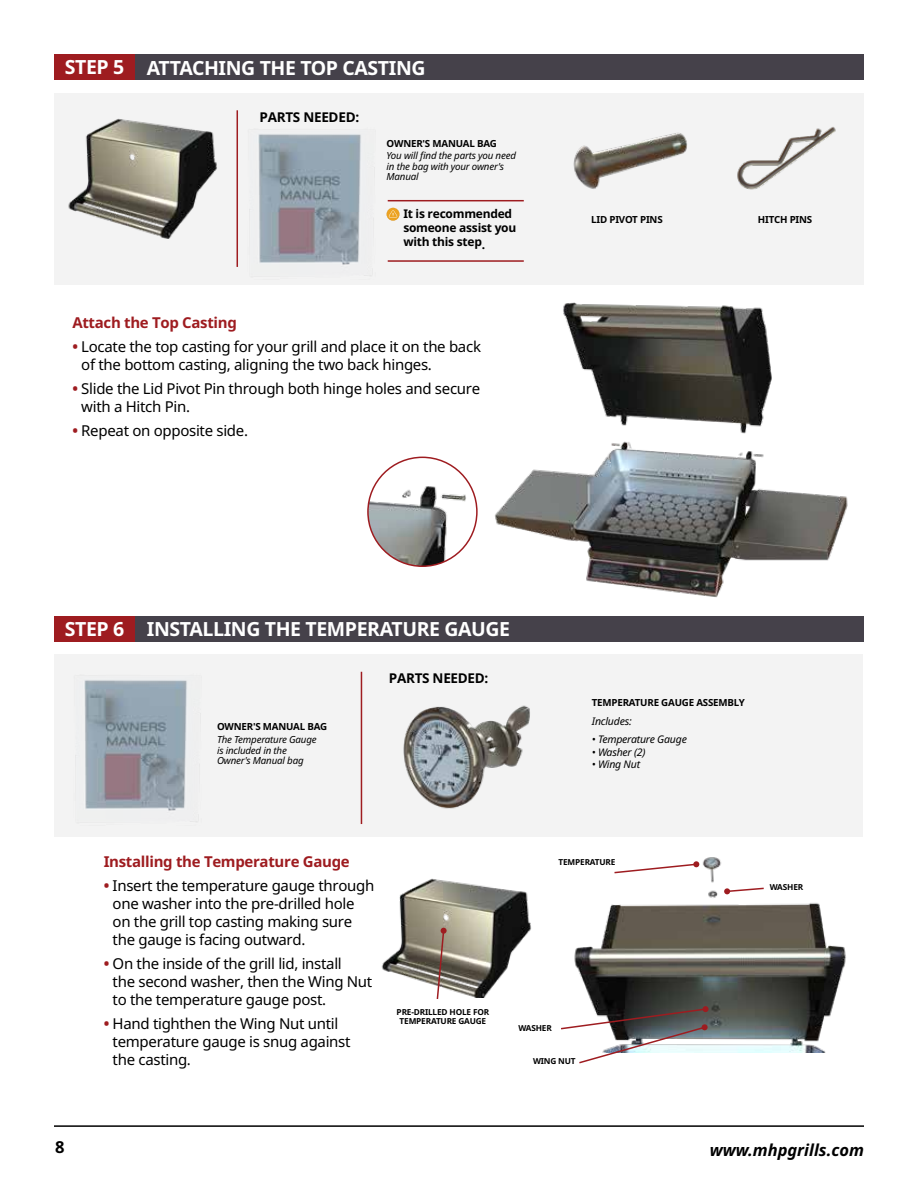
<style>
.page{position:relative;width:918px;height:1188px;background:#fff}
.page>*{position:absolute;margin:0;border:0;box-sizing:border-box;transform-origin:0 0}
.t1{font:700 19.5px "Noto Sans";letter-spacing:-.02em;color:#fff}
.t2{font:italic 700 16.5px "Noto Sans";color:#000}
.t3{font:700 16.5px "Noto Sans";color:#000}
.t4{font:15px/18px "Noto Sans";letter-spacing:-.02em;color:#000}
.t5{font:700 15px "Noto Sans";letter-spacing:-.02em;color:#9e1c20}
.t6{font:700 13.5px "Noto Sans";letter-spacing:-.02em;color:#000}
.t7{font:700 12px/14.4px "Noto Sans";letter-spacing:-.02em;color:#000}
.t8{font:italic 10.5px "Noto Sans";letter-spacing:-.02em;color:#000}
.t9{font:italic 9.75px/10.5px "Noto Sans";letter-spacing:-.02em;color:#000}
.t10{font:700 9.75px "Noto Sans";letter-spacing:-.02em;color:#000}
.t11{font:700 8.25px/9.9px "Noto Sans";letter-spacing:-.02em;color:#000;text-align:center}
.s1{font-weight:700;color:#9e1c20}
</style>
<div class="page">
<hr style="left:54px;top:1125px;width:810px;height:2px;background:#000">
<img style="left:574px;top:857px;width:272px;height:195px">
<div style="left:54px;top:654px;width:808px;height:183px;background:#f3f3f3"></div>
<div style="left:54px;top:616px;width:810px;height:26px;background:#45414a"></div>
<div style="left:54px;top:616px;width:81px;height:26px;background:#9e1c20"></div>
<hr style="left:361px;top:672px;width:1px;height:152px;background:#9e1c20">
<img style="left:381px;top:878px;width:150px;height:120px">
<img style="left:75px;top:680px;width:126px;height:142px">
<img style="left:403px;top:705px;width:127px;height:104px">
<div style="left:54px;top:54px;width:810px;height:26px;background:#45414a"></div>
<div style="left:54px;top:54px;width:81px;height:26px;background:#9e1c20"></div>
<div style="left:54px;top:93px;width:810px;height:192px;background:#f3f3f3"></div>
<hr style="left:237px;top:110px;width:1px;height:157px;background:#9e1c20">
<img style="left:68px;top:118px;width:149px;height:121px">
<svg style="left:387px;top:208px;width:12px;height:13px"></svg>
<hr style="left:388px;top:200px;width:136px;height:1px;background:#9e1c20">
<hr style="left:388px;top:260px;width:136px;height:2px;background:#9e1c20">
<img style="left:249px;top:134px;width:126px;height:142px">
<img style="left:573px;top:132px;width:114px;height:57px">
<img style="left:737px;top:127px;width:99px;height:63px">
<img style="left:368px;top:457px;width:109px;height:109px;border-radius:54px">
<div style="left:367px;top:457px;width:111px;height:110px;border:2px solid #9e1c20;border-radius:50%"></div>
<img style="left:494px;top:302px;width:354px;height:296px">
<svg style="left:436px;top:928px;width:11px;height:71px"></svg>
<svg style="left:613px;top:861px;width:86px;height:13px"></svg>
<svg style="left:724px;top:887px;width:41px;height:7px"></svg>
<svg style="left:561px;top:1006px;width:148px;height:58px"></svg>
<h1 class="t1" style="left:65px;top:57px;width:362px">STEP 5 ATTACHING THE TOP CASTING</h1>
<p class="t6" style="left:260px;top:109px;width:101px">PARTS NEEDED:</p>
<p class="t10" style="left:387px;top:138px;width:112px">OWNER'S MANUAL BAG</p>
<p class="t9" style="left:387px;top:151px;width:131px">You will find the parts you need in the bag with your owner's<br>Manual</p>
<p class="t7" style="left:403px;top:206px;width:114px">It is recommended someone assist you with this step.</p>
<p class="t5" style="left:72px;top:314px;width:166px">Attach the Top Casting</p>
<p class="t4" style="left:81px;top:338px;width:401px;text-indent:-9px"><span class="s1">•</span> Locate the top casting for your grill and place it on the back of the bottom casting, aligning the two back hinges.</p>
<p class="t4" style="left:81px;top:380px;width:400px;text-indent:-9px"><span class="s1">•</span> Slide the Lid Pivot Pin through both hinge holes and secure with a Hitch Pin.</p>
<p class="t4" style="left:72px;top:422px;width:177px"><span class="s1">•</span> Repeat on opposite side.</p>
<h1 class="t1" style="left:65px;top:618px;width:447px">STEP 6 INSTALLING THE TEMPERATURE GAUGE</h1>
<p class="t10" style="left:217px;top:721px;width:112px">OWNER'S MANUAL BAG</p>
<p class="t9" style="left:217px;top:735px;width:101px">The Temperature Gauge is included in the<br>Owner's Manual bag</p>
<p class="t6" style="left:389px;top:671px;width:101px">PARTS NEEDED:</p>
<p class="t10" style="left:591px;top:214px;width:73px">LID PIVOT PINS</p>
<p class="t10" style="left:758px;top:214px;width:56px">HITCH PINS</p>
<p class="t10" style="left:592px;top:697px;width:155px">TEMPERATURE GAUGE ASSEMBLY</p>
<p class="t8" style="left:592px;top:713px;width:41px">Includes:</p>
<p class="t8" style="left:592px;top:732px;width:97px">• Temperature Gauge</p>
<p class="t8" style="left:592px;top:744px;width:55px">• Washer (2)</p>
<p class="t8" style="left:592px;top:757px;width:50px">• Wing Nut</p>
<p class="t5" style="left:104px;top:853px;width:248px">Installing the Temperature Gauge</p>
<p class="t4" style="left:113px;top:877px;width:263px;text-indent:-9px"><span class="s1">•</span> Insert the temperature gauge through one washer into the pre-drilled hole on the grill top casting making sure the gauge is facing outward.</p>
<p class="t4" style="left:113px;top:955px;width:261px;text-indent:-9px"><span class="s1">•</span> On the inside of the grill lid, install<br>the second washer, then the Wing Nut to the temperature gauge post.</p>
<p class="t4" style="left:113px;top:1015px;width:239px;text-indent:-9px"><span class="s1">•</span> Hand tighthen the Wing Nut until temperature gauge is snug against the casting.</p>
<p class="t11" style="left:397px;top:1007px;width:94px">PRE-DRILLED HOLE FOR<br>TEMPERATURE GAUGE</p>
<p class="t11" style="left:559px;top:857px;width:58px">TEMPERATURE</p>
<p class="t11" style="left:518px;top:1023px;width:35px">WASHER</p>
<p class="t11" style="left:533px;top:1056px;width:44px">WING NUT</p>
<p class="t11" style="left:770px;top:882px;width:35px">WASHER</p>
<p class="t3" style="left:55px;top:1138px;width:11px">8</p>
<p class="t2" style="left:710px;top:1138px;width:156px">www.mhpgrills.com</p>
</div>
